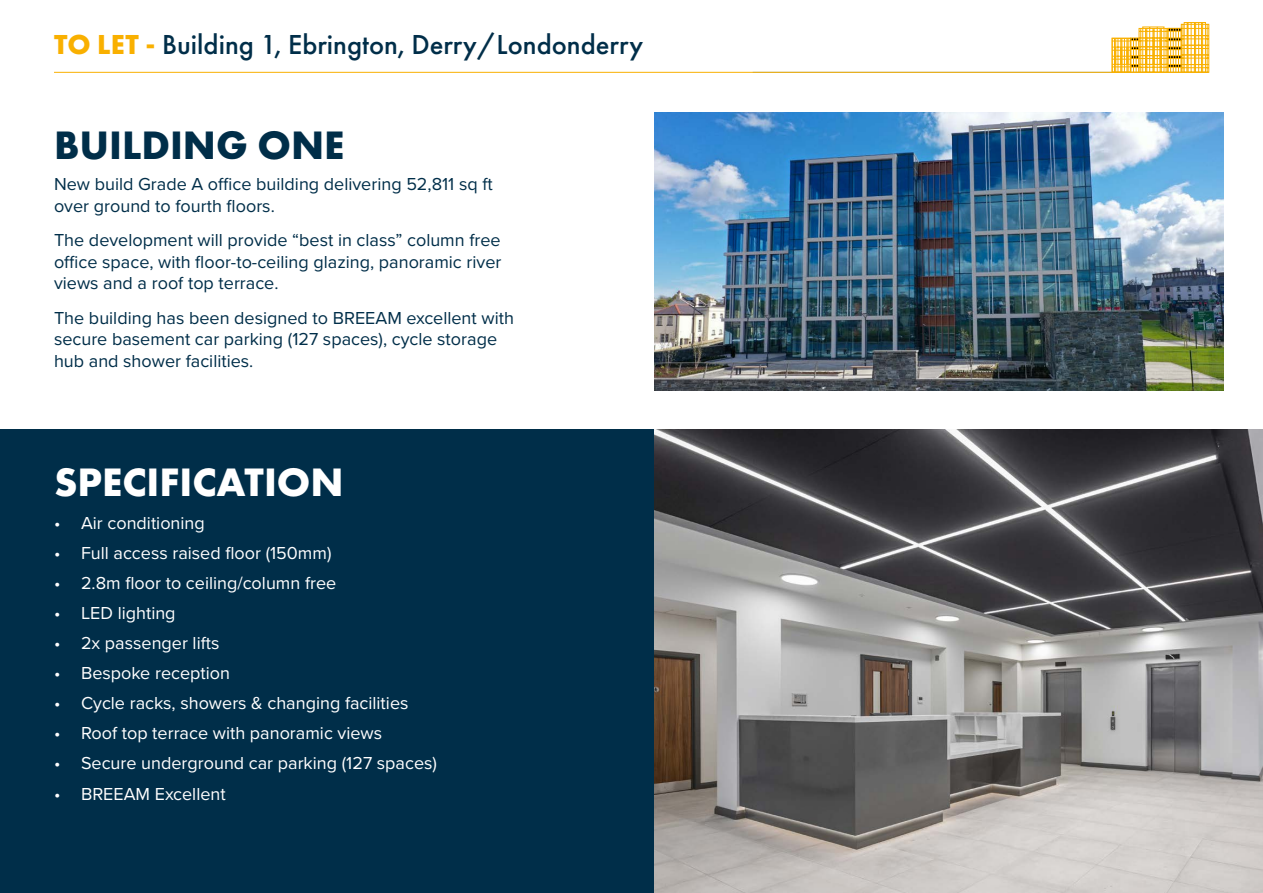
<style>
.page{position:relative;width:1263px;height:893px;background:#fff}
.page>*{position:absolute;margin:0;border:0;box-sizing:border-box;transform-origin:0 0}
.t1{font:700 41.25px "Futura PT";color:#fff}
.t2{font:700 41.25px "Futura PT";color:#002e49}
.t3{font:500 28.5px "Futura PT";color:#002e49}
.t4{font:18px/21.6px "Proxima Nova";color:#002e49}
.t5{font:18px "Proxima Nova";color:#fff}
.s1{font-weight:700;color:#f9b000}
</style>
<div class="page">
<div style="left:0;top:429px;width:1263px;height:464px;background:#002e49"></div>
<img style="left:655px;top:429px;width:608px;height:464px">
<img style="left:655px;top:112px;width:569px;height:278px">
<svg style="left:1112px;top:22px;width:97px;height:51px"></svg>
<hr style="left:1138px;top:38px;width:1px;height:34px;background:#f9b000">
<hr style="left:1136px;top:38px;width:1px;height:34px;background:#f9b000">
<hr style="left:1133px;top:38px;width:1px;height:34px;background:#f9b000">
<hr style="left:1131px;top:38px;width:1px;height:34px;background:#f9b000">
<hr style="left:54px;top:72px;width:1154px;height:1px;background:#f9b000">
<h2 class="t3" style="left:54px;top:28px;width:591px"><span class="s1">TO LET -</span> Building 1, Ebrington, Derry/Londonderry</h2>
<h1 class="t2" style="left:54px;top:118px;width:292px">BUILDING ONE</h1>
<p class="t4" style="left:54px;top:174px;width:440px">New build Grade A office building delivering 52,811 sq ft over ground to fourth floors.</p>
<p class="t4" style="left:54px;top:230px;width:449px;text-align:justify">The development will provide “best in class” column free office space, with floor-to-ceiling glazing, panoramic river views and a roof top terrace.</p>
<p class="t4" style="left:54px;top:307px;width:461px">The building has been designed to BREEAM excellent with secure basement car parking (127 spaces), cycle storage hub and shower facilities.</p>
<h1 class="t1" style="left:54px;top:456px;width:291px">SPECIFICATION</h1>
<p class="t5" style="left:54px;top:512px;width:152px">• Air conditioning</p>
<p class="t5" style="left:54px;top:542px;width:279px">• Full access raised floor (150mm)</p>
<p class="t5" style="left:54px;top:572px;width:284px">• 2.8m floor to ceiling/column free</p>
<p class="t5" style="left:54px;top:602px;width:123px">• LED lighting</p>
<p class="t5" style="left:54px;top:632px;width:167px">• 2x passenger lifts</p>
<p class="t5" style="left:54px;top:662px;width:178px">• Bespoke reception</p>
<p class="t5" style="left:54px;top:692px;width:356px">• Cycle racks, showers &amp; changing facilities</p>
<p class="t5" style="left:54px;top:723px;width:330px">• Roof top terrace with panoramic views</p>
<p class="t5" style="left:54px;top:753px;width:384px">• Secure underground car parking (127 spaces)</p>
<p class="t5" style="left:54px;top:783px;width:173px">• BREEAM Excellent</p>
</div>
